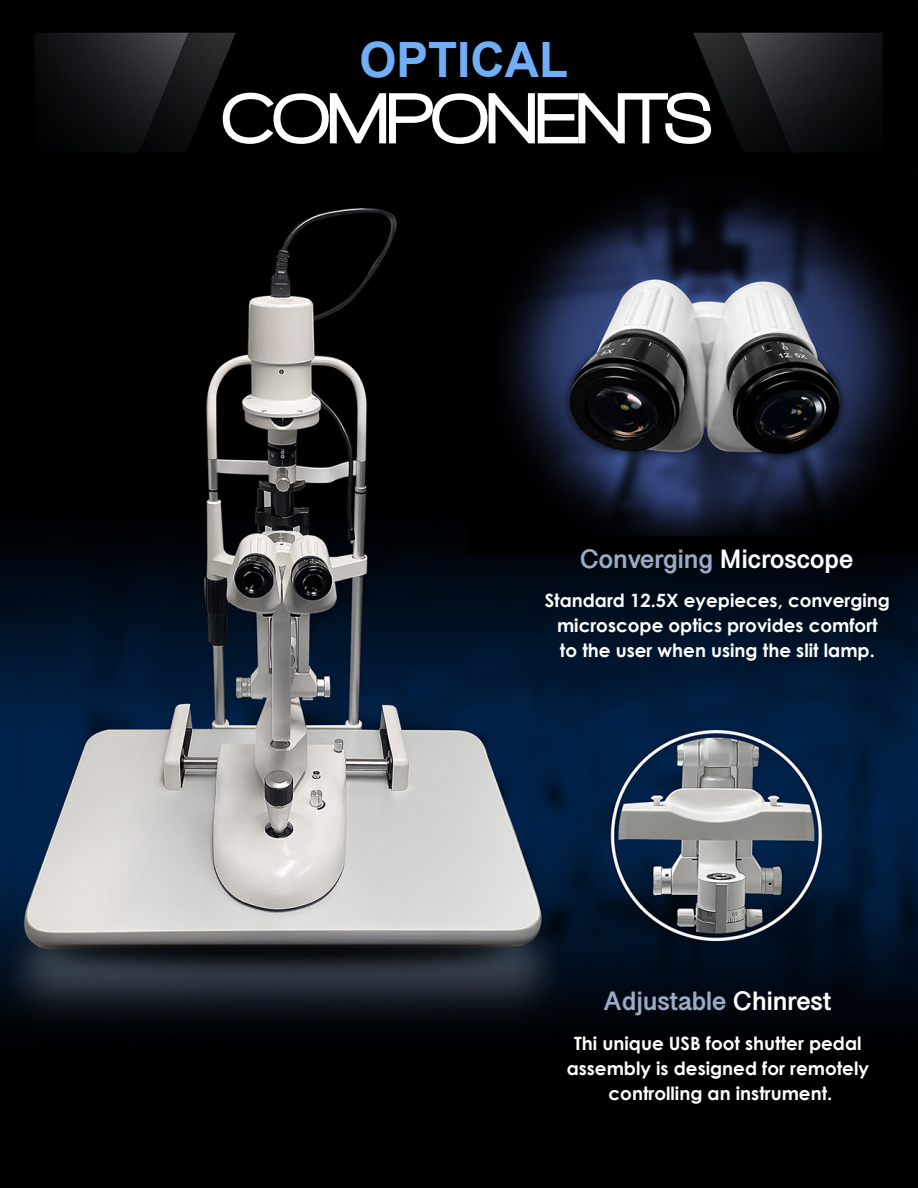
<style>
.page{position:relative;width:918px;height:1188px;background:#fff}
.page>*{position:absolute;margin:0;border:0;box-sizing:border-box;transform-origin:0 0}
.t1{font:900 73.95px "Walkway";color:#fff}
.t2{font:700 48.75px "Arial";color:#70aff8}
.t3{font:700 23.1px "Oriya Sangam MN";color:#9aabc5}
.t4{font:700 18.3px/25px "Century Gothic";color:#fff;text-align:center}
.s1{color:#fff}
</style>
<div class="page">
<img style="left:0;top:0;width:918px;height:1188px">
<h2 class="t2" style="left:359px;top:28px;width:210px">OPTICAL</h2>
<h1 class="t1" style="left:222px;top:79px;width:492px">COMPONENTS</h1>
<p class="t3" style="left:580px;top:542px;width:275px">Converging <span class="s1">Microscope</span></p>
<p class="t4" style="left:545px;top:587px;width:347px">Standard 12.5X eyepieces, converging microscope optics provides comfort<br>to the user when using the slit lamp.</p>
<p class="t3" style="left:603px;top:985px;width:230px">Adjustable <span class="s1">Chinrest</span></p>
<p class="t4" style="left:567px;top:1030px;width:304px">Thi unique USB foot shutter pedal assembly is designed for remotely controlling an instrument.</p>
</div>
